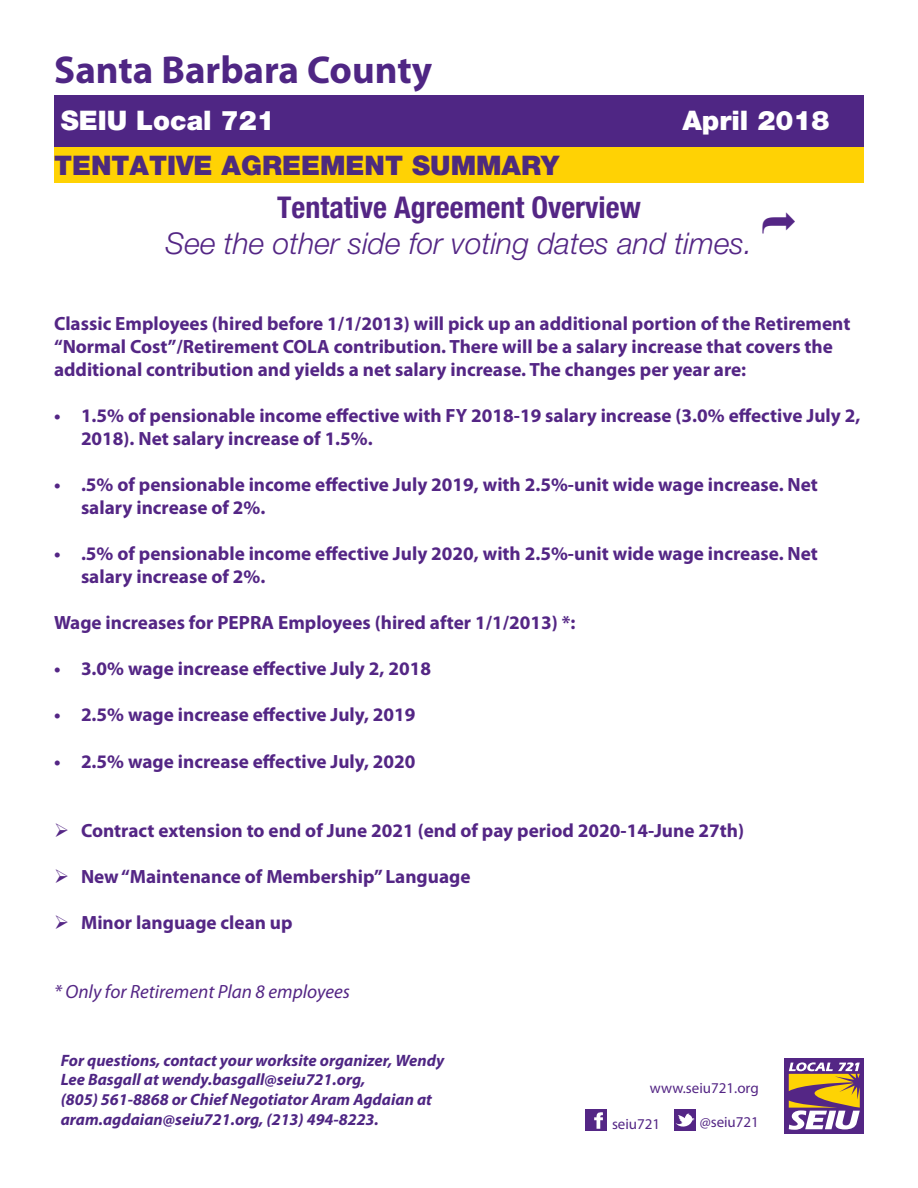
<style>
.page{position:relative;width:918px;height:1188px;background:#fff}
.page>*{position:absolute;margin:0;border:0;box-sizing:border-box;transform-origin:0 0}
.t1{font:700 39px "Myriad Pro";color:#4f2684}
.t2{font:italic 300 30px "Helvetica Neue";color:#542685}
.t3{font:700 condensed 30px "Helvetica Neue";color:#542685}
.t4{font:900 27px "Helvetica Neue";color:#4d2a7e}
.t5{font:900 27px "Helvetica Neue";color:#fff}
.t6{font:700 19.2px/23.1px "Myriad Pro";color:#542685}
.t7{font:italic 19.2px "Myriad Pro";color:#542685}
.t8{font:italic 700 16.5px/19.8px "Myriad Pro";color:#4f2684}
.t9{font:15px "Myriad Pro";color:#542685}
</style>
<div class="page">
<div style="left:785px;top:1058px;width:79px;height:76px;background:#542685"></div>
<svg style="left:789px;top:1062px;width:71px;height:68px"></svg>
<div style="left:585px;top:1109px;width:21px;height:22px;background:#542685"></div>
<svg style="left:594px;top:1112px;width:9px;height:17px"></svg>
<div style="left:674px;top:1109px;width:22px;height:22px;background:#542685"></div>
<svg style="left:676px;top:1113px;width:18px;height:14px"></svg>
<div style="left:54px;top:95px;width:810px;height:52px;background:#4f2684"></div>
<div style="left:54px;top:147px;width:810px;height:36px;background:#ffd204"></div>
<p class="t1" style="left:54px;top:45px;width:380px">Santa Barbara County</p>
<p class="t5" style="left:61px;top:104px;width:216px">SEIU Local 721</p>
<p class="t5" style="left:682px;top:104px;width:149px">April 2018</p>
<p class="t4" style="left:54px;top:149px;width:507px">TENTATIVE AGREEMENT SUMMARY</p>
<p class="t3" style="left:277px;top:189px;width:365px">Tentative Agreement Overview</p>
<p class="t2" style="left:166px;top:226px;width:588px">See the other side for voting dates and times.</p>
<p class="t6" style="left:54px;top:311px;width:798px">Classic Employees (hired before 1/1/2013) will pick up an additional portion of the Retirement “Normal Cost”/Retirement COLA contribution. There will be a salary increase that covers the additional contribution and yields a net salary increase. The changes per year are:</p>
<p class="t6" style="left:81px;top:403px;width:781px;text-indent:-27px">• 1.5% of pensionable income effective with FY 2018-19 salary increase (3.0% effective July 2,<br>2018). Net salary increase of 1.5%.</p>
<p class="t6" style="left:81px;top:472px;width:738px;text-indent:-27px">• .5% of pensionable income effective July 2019, with 2.5%-unit wide wage increase. Net salary increase of 2%.</p>
<p class="t6" style="left:81px;top:542px;width:738px;text-indent:-27px">• .5% of pensionable income effective July 2020, with 2.5%-unit wide wage increase. Net salary increase of 2%.</p>
<p class="t6" style="left:54px;top:611px;width:523px">Wage increases for PEPRA Employees (hired after 1/1/2013) *:</p>
<p class="t6" style="left:54px;top:657px;width:379px">• 3.0% wage increase effective July 2, 2018</p>
<p class="t6" style="left:54px;top:703px;width:363px">• 2.5% wage increase effective July, 2019</p>
<p class="t6" style="left:54px;top:749px;width:363px">• 2.5% wage increase effective July, 2020</p>
<p class="t6" style="left:81px;top:818px;width:665px">Contract extension to end of June 2021 (end of pay period 2020-14-June 27th)</p>
<p class="t6" style="left:81px;top:864px;width:391px">New “Maintenance of Membership” Language</p>
<p class="t6" style="left:81px;top:910px;width:213px">Minor language clean up</p>
<p class="t7" style="left:54px;top:980px;width:298px">* Only for Retirement Plan 8 employees</p>
<p class="t8" style="left:61px;top:1050px;width:385px">For questions, contact your worksite organizer, Wendy<br>Lee Basgall at wendy.basgall@seiu721.org,</p>
<p class="t8" style="left:61px;top:1089px;width:373px">(805) 561-8868 or Chief Negotiator Aram Agdaian at aram.agdaian@seiu721.org, (213) 494-8223.</p>
<p class="t9" style="left:650px;top:1079px;width:110px">www.seiu721.org</p>
<p class="t9" style="left:612px;top:1114px;width:50px">seiu721</p>
<p class="t9" style="left:700px;top:1113px;width:60px">@seiu721</p>
</div>
